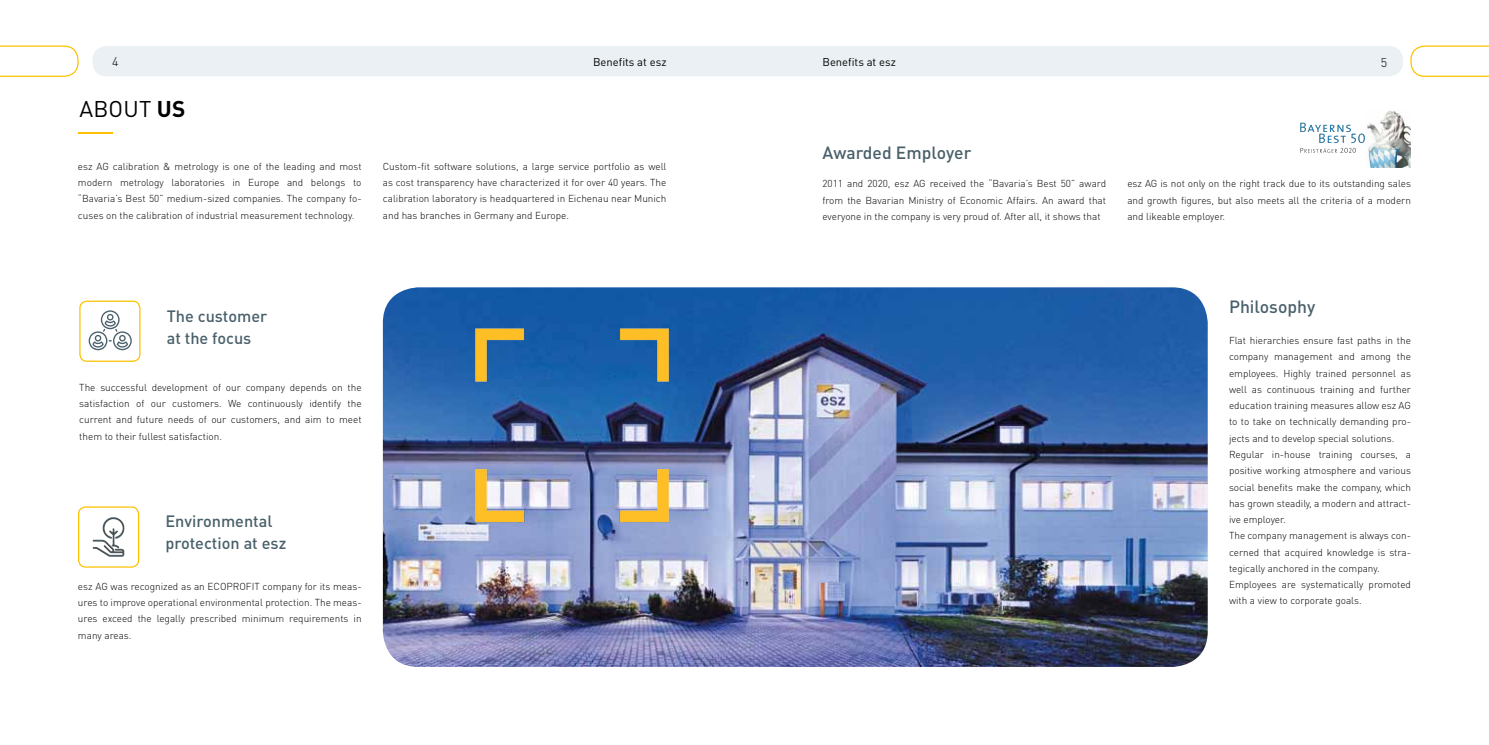
<style>
.page{position:relative;width:1489px;height:745px;background:#fff}
.page>*{position:absolute;margin:0;border:0;box-sizing:border-box;transform-origin:0 0}
.t1{font:22.5px "DIN Pro";letter-spacing:.01em;color:#000}
.t2{font:500 17.5px "DIN Pro";color:#49606b}
.t3{font:500 16.25px/22.5px "DIN Pro";color:#49606b}
.t4{font:13.38px "The Mix Extra Light Caps";letter-spacing:.06em;color:#6a6a6c}
.t5{font:12.5px "esz DIN Pro Light";color:#000}
.t6{font:11.25px "DIN Pro";color:#000}
.t7{font:10px/16.2px "esz DIN Pro Light";color:#000201;text-align:justify}
.s1{font-weight:700}
</style>
<div class="page">
<hr style="left:78px;top:132px;width:34px;height:2px;background:#fec100">
<svg style="left:89px;top:310px;width:43px;height:40px"></svg>
<div style="left:78px;top:506px;width:61px;height:61px;border:1px solid #fec100;border-radius:7px"></div>
<div style="left:79px;top:300px;width:61px;height:61px;border:1px solid #fec100;border-radius:7px"></div>
<img style="left:383px;top:287px;width:824px;height:379px">
<img style="left:470px;top:322px;width:204px;height:205px">
<svg style="left:92px;top:517px;width:33px;height:40px"></svg>
<svg style="left:0;top:45px;width:79px;height:32px"></svg>
<svg style="left:1410px;top:45px;width:78px;height:32px"></svg>
<div style="left:92px;top:46px;width:1310px;height:30px;background:#eaf0f3;border-radius:14px"></div>
<img style="left:1367px;top:110px;width:43px;height:58px">
<svg style="left:1300px;top:123px;width:64px;height:30px"></svg>
<p class="t5" style="left:112px;top:54px;width:8px">4</p>
<p class="t6" style="left:593px;top:53px;width:75px">Benefits at esz</p>
<p class="t6" style="left:822px;top:53px;width:75px">Benefits at esz</p>
<p class="t5" style="left:1380px;top:55px;width:8px">5</p>
<h1 class="t1" style="left:79px;top:92px;width:107px">ABOUT <span class="s1">US</span></h1>
<p class="t7" style="left:78px;top:158px;width:285px">esz AG calibration &amp; metrology is one of the leading and most modern metrology laboratories in Europe and belongs to “Bavaria’s Best 50” medium-sized companies. The company fo&shy;cuses on the calibration of industrial measurement technology.</p>
<p class="t7" style="left:383px;top:158px;width:285px">Custom-fit software solutions, a large service portfolio as well as cost transparency have characterized it for over 40 years. The calibration laboratory is headquartered in Eichenau near Munich and has branches in Germany and Europe.</p>
<h3 class="t3" style="left:167px;top:303px;width:102px">The customer at the focus</h3>
<p class="t7" style="left:79px;top:378px;width:284px">The successful development of our company depends on the satisfaction of our customers. We continuously identify the current and future needs of our customers, and aim to meet them to their fullest satisfaction.</p>
<h3 class="t3" style="left:165px;top:508px;width:122px">Environmental protection at esz</h3>
<p class="t7" style="left:78px;top:577px;width:285px">esz AG was recognized as an ECOPROFIT company for its meas&shy;ures to improve operational environmental protection. The meas&shy;ures exceed the legally prescribed minimum requirements in many areas.</p>
<h2 class="t2" style="left:822px;top:139px;width:150px">Awarded Employer</h2>
<h3 class="t4" style="left:1298px;top:118px;width:54px">Bayerns</h3>
<h3 class="t4" style="left:1318px;top:129px;width:49px">Best 50</h3>
<p class="t7" style="left:822px;top:175px;width:285px">2011 and 2020, esz AG received the “Bavaria’s Best 50” award from the Bavarian Ministry of Economic Affairs. An award that everyone in the company is very proud of. After all, it shows that</p>
<p class="t7" style="left:1127px;top:175px;width:285px">esz AG is not only on the right track due to its outstanding sales and growth figures, but also meets all the criteria of a modern and likeable employer.</p>
<h2 class="t2" style="left:1228px;top:293px;width:88px">Philosophy</h2>
<p class="t7" style="left:1228px;top:332px;width:183px;text-align:left">Flat hierarchies ensure fast paths in the company management and among the employees. Highly trained personnel as well as continuous training and further education training measures allow esz AG to to take on technically demanding pro&shy;jects and to develop special solutions.<br>Regular in-house training courses, a positive working atmosphere and various social benefits make the company, which has grown steadily, a modern and attract&shy;ive employer.<br>The company management is always con&shy;cerned that acquired knowledge is stra&shy;tegically anchored in the company.<br>Employees are systematically promoted with a view to corporate goals.</p>
</div>
